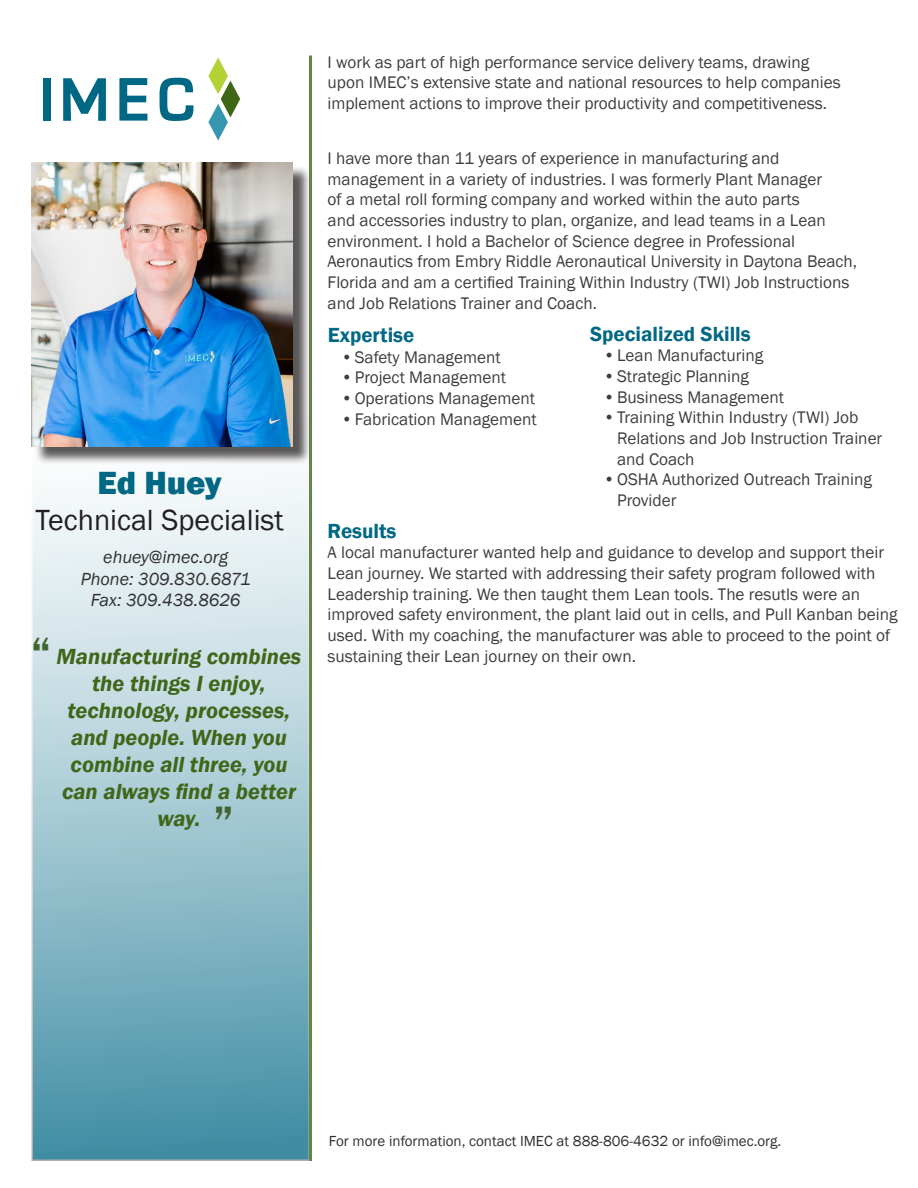
<style>
.page{position:relative;width:918px;height:1188px;background:#fff}
.page>*{position:absolute;margin:0;border:0;box-sizing:border-box;transform-origin:0 0}
.t1{font:600 45px "Franklin Gothic";color:#416731}
.t2{font:800 33px "Franklin Gothic";color:#006884}
.t3{font:30px "Franklin Gothic";color:#231f20}
.t4{font:italic 600 22.5px/27px "Franklin Gothic";color:#3f6619;text-align:center}
.t5{font:600 21px "Franklin Gothic";color:#006885}
.t6{font:italic 18px/21.6px "Franklin Gothic";color:#312f30;text-align:center}
.body_copy{font:17.25px/20.7px "Franklin Gothic";color:#3e3e3f}
.body_copy-2{font:15px "Franklin Gothic";color:#312f30}
</style>
<div class="page">
<svg style="left:32px;top:55px;width:278px;height:1106px"></svg>
<hr style="left:309px;top:56px;width:3px;height:1105px;background:#658547">
<svg style="left:208px;top:58px;width:32px;height:83px"></svg>
<div style="left:43px;top:78px;width:8px;height:43px;background:#006884"></div>
<svg style="left:119px;top:78px;width:28px;height:43px"></svg>
<svg style="left:160px;top:78px;width:34px;height:44px"></svg>
<svg style="left:63px;top:78px;width:43px;height:43px"></svg>
<div style="left:34px;top:165px;width:277px;height:301px;background:#231f20;opacity:.75"></div>
<img style="left:32px;top:163px;width:261px;height:284px">
<p class="t2" style="left:98px;top:462px;width:126px">Ed Huey</p>
<p class="t3" style="left:36px;top:501px;width:250px">Technical Specialist</p>
<p class="t6" style="left:81px;top:547px;width:171px">ehuey@imec.org<br>Phone: 309.830.6871<br>Fax: 309.438.8626</p>
<p class="t1" style="left:31px;top:625px;width:21px">“</p>
<p class="t4" style="left:57px;top:643px;width:246px">Manufacturing combines the things I enjoy, technology, processes, and people. When you combine all three, you can always find a better way.</p>
<p class="t1" style="left:233px;top:832px;width:21px;rotate:-180deg">“</p>
<p class="body_copy" style="left:328px;top:52px;width:515px">I work as part of high performance service delivery teams, drawing upon IMEC’s extensive state and national resources to help companies implement actions to improve their productivity and competitiveness.</p>
<p class="body_copy" style="left:328px;top:148px;width:531px">I have more than 11 years of experience in manufacturing and management in a variety of industries. I was formerly Plant Manager<br>of a metal roll forming company and worked within the auto parts<br>and accessories industry to plan, organize, and lead teams in a Lean environment. I hold a Bachelor of Science degree in Professional Aeronautics from Embry Riddle Aeronautical University in Daytona Beach, Florida and am a certified Training Within Industry (TWI) Job Instructions and Job Relations Trainer and Coach.</p>
<p class="t5" style="left:328px;top:322px;width:88px">Expertise</p>
<p class="body_copy" style="left:341px;top:347px;width:161px">•Safety Management</p>
<p class="body_copy" style="left:341px;top:368px;width:166px">•Project Management</p>
<p class="body_copy" style="left:341px;top:388px;width:196px">•Operations Management</p>
<p class="body_copy" style="left:341px;top:409px;width:197px">•Fabrication Management</p>
<p class="t5" style="left:590px;top:321px;width:162px">Specialized Skills</p>
<p class="body_copy" style="left:604px;top:346px;width:161px">•Lean Manufacturing</p>
<p class="body_copy" style="left:604px;top:366px;width:147px">•Strategic Planning</p>
<p class="body_copy" style="left:604px;top:387px;width:182px">•Business Management</p>
<p class="body_copy" style="left:617px;top:408px;width:267px;text-indent:-14px">•Training Within Industry (TWI) Job<br>Relations and Job Instruction Trainer and Coach</p>
<p class="body_copy" style="left:617px;top:470px;width:256px;text-indent:-14px">•OSHA Authorized Outreach Training<br>Provider</p>
<p class="t5" style="left:328px;top:518px;width:70px">Results</p>
<p class="body_copy" style="left:328px;top:543px;width:571px">A local manufacturer wanted help and guidance to develop and support their Lean journey. We started with addressing their safety program followed with Leadership training. We then taught them Lean tools. The resutls were an improved safety environment, the plant laid out in cells, and Pull Kanban being used. With my coaching, the manufacturer was able to proceed to the point of sustaining their Lean journey on their own.</p>
<p class="body_copy-2" style="left:329px;top:1132px;width:454px">For more information, contact IMEC at 888-806-4632 or info@imec.org.</p>
</div>
